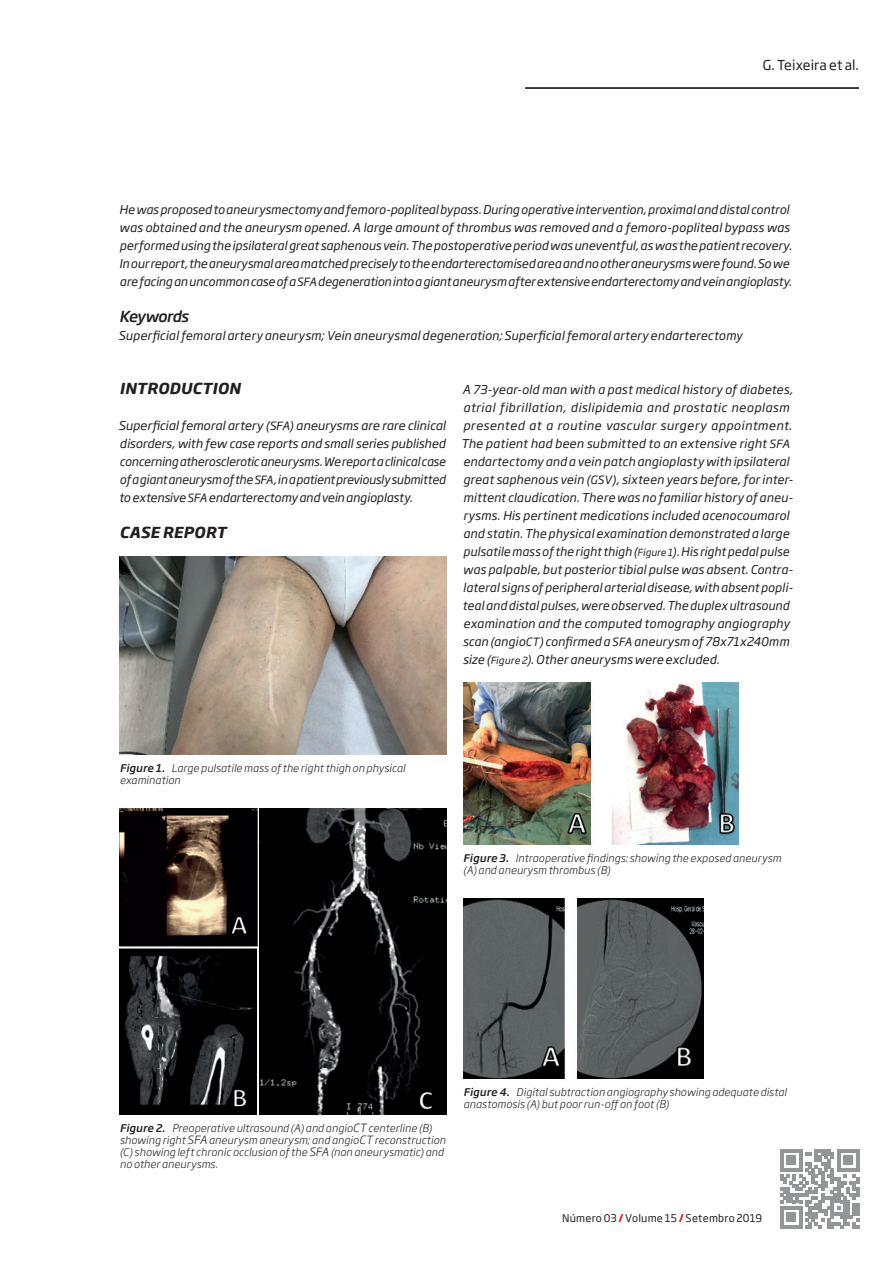
<style>
.page{position:relative;width:893px;height:1263px;background:#fff}
.page>*{position:absolute;margin:0;border:0;box-sizing:border-box;transform-origin:0 0}
._05__subtítulos{font:italic 700 15px "Soho Gothic Pro";letter-spacing:.02em;color:#231f20}
._03__autores{font:italic 500 15px "Soho Gothic Pro";letter-spacing:-.04em;color:#231f20}
._03__autores-2{font:13.5px "Soho Gothic Pro";letter-spacing:.005em;color:#231f20}
._06__miolo{font:italic 12px/18px "Soho Gothic Pro";letter-spacing:.01em;color:#231f20}
._06__miolo-2{font:italic 12px/18px "Soho Gothic Pro";letter-spacing:-.01em;color:#231f20}
.t1{font:italic 300 10.5px/12px "Soho Gothic Pro";letter-spacing:.015em;color:#231f20}
.t2{font:10.5px "Soho Gothic Pro";letter-spacing:.02em;color:#231f20}
.s1{font-size:11.25px}
.s2{font-size:9.75px}
.s3{font-weight:500}
.s4{font-family:"Soho Std";font-weight:700;color:#e51a23}
</style>
<div class="page">
<hr style="left:525px;top:87px;width:334px;height:2px;background:#000">
<svg style="left:780px;top:1149px;width:79px;height:79px"></svg>
<img style="left:463px;top:682px;width:275px;height:162px">
<img style="left:463px;top:898px;width:241px;height:180px">
<img style="left:120px;top:556px;width:326px;height:198px">
<img style="left:120px;top:808px;width:326px;height:306px">
<p class="_03__autores-2" style="left:763px;top:55px;width:98px">G. Teixeira et al.</p>
<p class="_06__miolo" style="left:119px;top:200px;width:674px">He was proposed to aneurysmectomy and femoro-popliteal bypass. During operative intervention, proximal and distal control was obtained and the aneurysm opened. A large amount of thrombus was removed and a femoro-popliteal bypass was performed using the ipsilateral great saphenous vein. The postoperative period was uneventful, as was the patient recovery.</p>
<p class="_06__miolo-2" style="left:119px;top:254px;width:674px">In our report, the aneurysmal area matched precisely to the endarterectomised area and no other aneurysms were found. So we are facing an uncommon case of a <span class="s1">SFA</span> degeneration into a giant aneurysm after extensive endarterectomy and vein angioplasty.</p>
<p class="_03__autores" style="left:119px;top:305px;width:71px">Keywords</p>
<p class="_06__miolo" style="left:119px;top:326px;width:625px">Superficial femoral artery aneurysm; Vein aneurysmal degeneration; Superficial femoral artery endarterectomy</p>
<p class="_05__subtítulos" style="left:119px;top:377px;width:123px">INTRODUCTION</p>
<p class="_06__miolo" style="left:119px;top:416px;width:329px;text-align:justify">Superficial femoral artery (<span class="s1">SFA</span>) aneurysms are rare clinical disorders, with few case reports and small series published concerning atherosclerotic aneurysms. We report a clinical case of a giant aneurysm of the <span class="s1">SFA</span>, in a patient previously submitted to extensive <span class="s1">SFA</span> endarterectomy and vein angioplasty.</p>
<p class="_05__subtítulos" style="left:119px;top:521px;width:108px">CASE REPORT</p>
<p class="_06__miolo" style="left:461px;top:380px;width:333px">A 73-year-old man with a past medical history of diabetes, atrial fibrillation, dislipidemia and prostatic neoplasm presented at a routine vascular surgery appointment.<br>The patient had been submitted to an extensive right <span class="s1">SFA </span>endartectomy and a vein patch angioplasty with ipsilateral great saphenous vein (<span class="s1">GSV</span>), sixteen years before, for inter&shy;mittent claudication. There was no familiar history of aneu&shy;rysms. His pertinent medications included acenocoumarol and statin. The physical examination demonstrated a large pulsatile mass of the right thigh (<span class="s2">Figure 1</span>). His right pedal pulse was palpable, but posterior tibial pulse was absent. Contra&shy;lateral signs of peripheral arterial disease, with absent popli&shy;teal and distal pulses, were observed. The duplex ultrasound examination and the computed tomography angiography scan (angio<span class="s1">CT</span>) confirmed a <span class="s1">SFA</span> aneurysm of 78x71x240mm size (<span class="s2">Figure 2</span>). Other aneurysms were excluded.</p>
<p class="t1" style="left:120px;top:761px;width:287px"><span class="s3">Figure 1.</span> Large pulsatile mass of the right thigh on physical examination</p>
<p class="t1" style="left:463px;top:851px;width:319px"><span class="s3">Figure 3.</span> Intraoperative findings: showing the exposed aneurysm (A) and aneurysm thrombus (B)</p>
<p class="t1" style="left:120px;top:1121px;width:327px"><span class="s3">Figure 2.</span> Preoperative ultrasound (A) and angio<span class="s1">CT</span> centerline (B) showing right <span class="s1">SFA</span> aneurysm aneurysm; and angio<span class="s1">CT</span> reconstruction (C) showing left chronic occlusion of the <span class="s1">SFA</span> (non aneurysmatic) and no other aneurysms.</p>
<p class="t1" style="left:463px;top:1085px;width:325px"><span class="s3">Figure 4.</span> Digital subtraction angiography showing adequate distal anastomosis (A) but poor run-off on foot (B)</p>
<p class="t2" style="left:562px;top:1210px;width:201px">Número 03 <span class="s4">/</span> Volume 15 <span class="s4">/</span> Setembro 2019</p>
</div>
